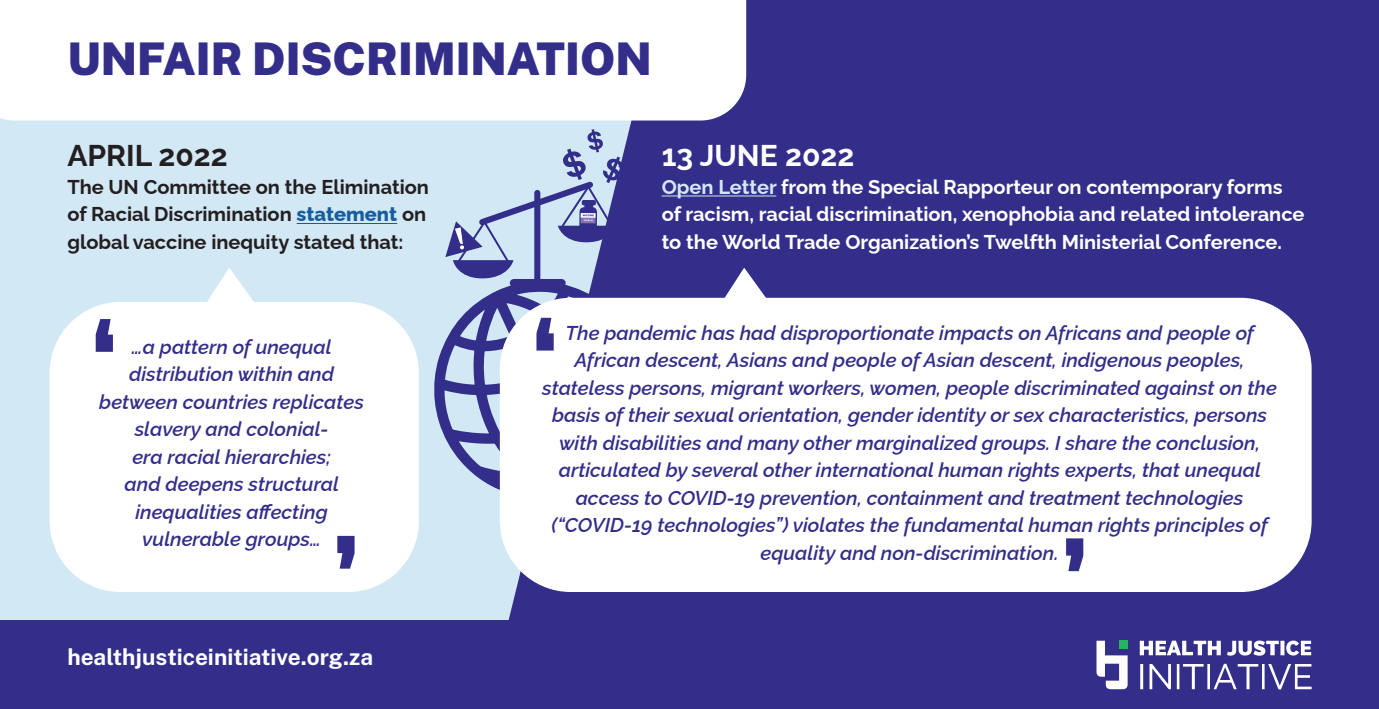
<style>
.page{position:relative;width:1379px;height:709px;background:#fff}
.page>*{position:absolute;margin:0;border:0;box-sizing:border-box;transform-origin:0 0}
.t1{font:900 45px "Public Sans";color:#322e8a}
.t2{font:700 30px "Raleway";color:#fff}
.t3{font:700 30px "Raleway";color:#231f20}
.t4{font:700 22.5px "Public Sans";color:#fff}
.t5{font:italic 600 20px/27.5px "Raleway";color:#322e8a;text-align:center}
.t6{font:700 20px/27.5px "Raleway";color:#fff}
.t7{font:700 20px/27.5px "Raleway";color:#231f20}
.s1{font-weight:800;color:#175d9e}
.s2{color:#d3e8f5}
</style>
<div class="page">
<div style="left:0;top:0;width:1378px;height:709px;background:#d3e8f5"></div>
<div style="left:500px;top:0;width:878px;height:621px;background:#322e8a"></div>
<svg style="left:434px;top:281px;width:211px;height:209px"></svg>
<div style="left:514px;top:279px;width:47px;height:8px;background:#322e8a"></div>
<svg style="left:445px;top:129px;width:178px;height:150px"></svg>
<div style="left:500px;top:298px;width:811px;height:294px;background:#fff;border-radius:71px"></div>
<div style="left:50px;top:302px;width:369px;height:290px;background:#fff;border-radius:71px"></div>
<div style="left:0;top:0;width:746px;height:120px;background:#fff"></div>
<div style="left:0;top:621px;width:1378px;height:88px;background:#322e8a"></div>
<svg style="left:1139px;top:640px;width:172px;height:49px"></svg>
<svg style="left:1096px;top:640px;width:31px;height:49px"></svg>
<hr style="left:297px;top:223px;width:100px;height:1px;background:#175d9e">
<hr style="left:661px;top:195px;width:115px;height:1px;background:#d3e8f5">
<svg style="left:96px;top:319px;width:17px;height:33px"></svg>
<svg style="left:337px;top:536px;width:17px;height:32px"></svg>
<svg style="left:536px;top:318px;width:17px;height:32px"></svg>
<svg style="left:1066px;top:538px;width:17px;height:33px"></svg>
<svg style="left:207px;top:268px;width:47px;height:34px"></svg>
<svg style="left:720px;top:268px;width:52px;height:30px;background:#8582b9"></svg>
<h1 class="t1" style="left:67px;top:29px;width:586px">UNFAIR DISCRIMINATION</h1>
<h2 class="t3" style="left:67px;top:132px;width:162px">APRIL 2022</h2>
<p class="t7" style="left:67px;top:171px;width:363px">The UN Committee on the Elimination of Racial Discrimination <span class="s1">statement</span> on global vaccine inequity stated that:</p>
<h2 class="t2" style="left:661px;top:132px;width:194px">13 JUNE 2022</h2>
<p class="t6" style="left:661px;top:171px;width:644px"><span class="s2">Open Letter</span> from the Special Rapporteur on contemporary forms of racism, racial discrimination, xenophobia and related intolerance to the World Trade Organization’s Twelfth Ministerial Conference.</p>
<p class="t5" style="left:99px;top:331px;width:266px">…a pattern of unequal distribution within and between countries replicates slavery and colonial-<br>era racial hierarchies;<br>and deepens structural inequalities affecting vulnerable groups…</p>
<p class="t4" style="left:67px;top:641px;width:307px">healthjusticeinitiative.org.za</p>
<p class="t5" style="left:542px;top:316px;width:736px">The pandemic has had disproportionate impacts on Africans and people of African descent, Asians and people of Asian descent, indigenous peoples, stateless persons, migrant workers, women, people discriminated against on the basis of their sexual orientation, gender identity or sex characteristics, persons with disabilities and many other marginalized groups. I share the conclusion, articulated by several other international human rights experts, that unequal access to COVID-19 prevention, containment and treatment technologies (“COVID-19 technologies”) violates the fundamental human rights principles of equality and non-discrimination.</p>
</div>
